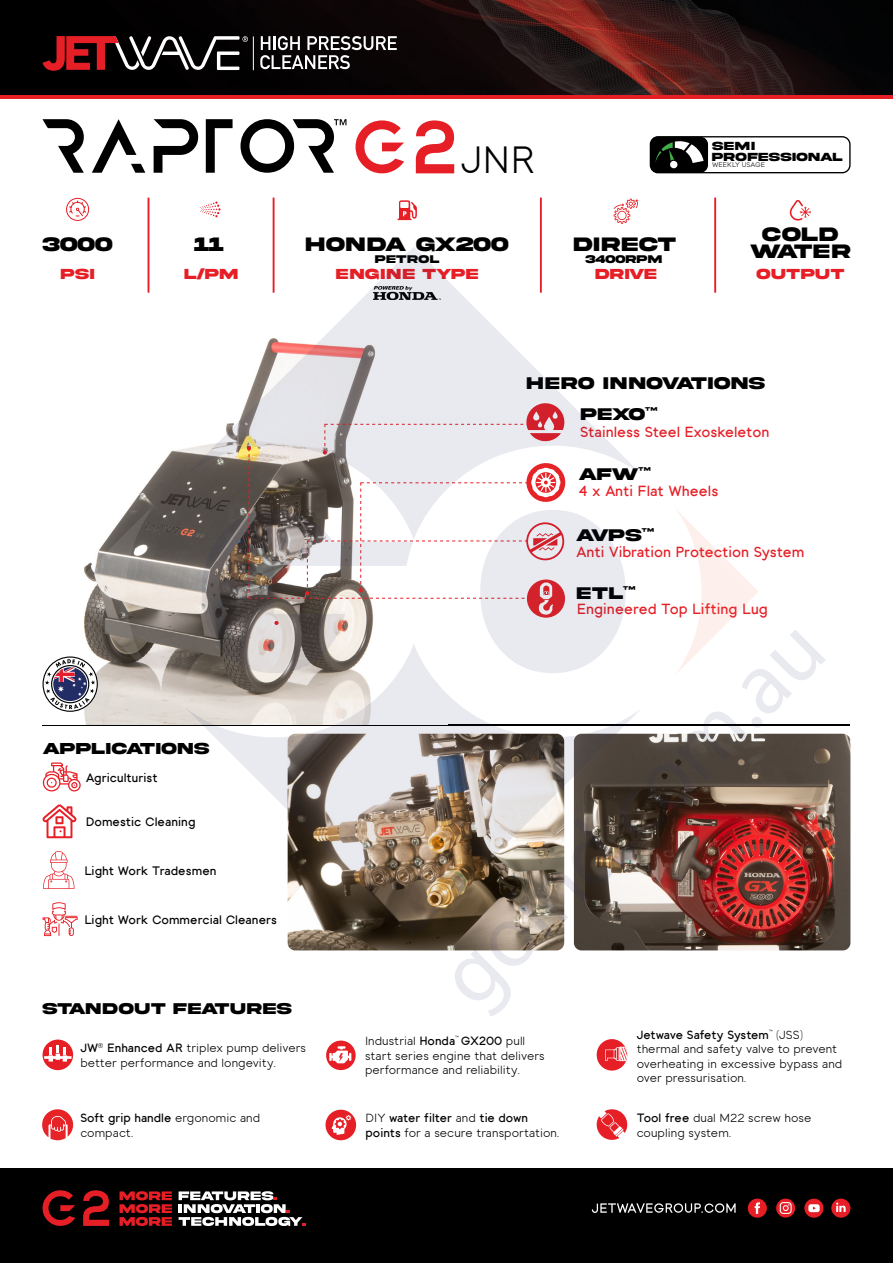
<style>
.page{position:relative;width:893px;height:1263px;background:#fff}
.page>*{position:absolute;margin:0;border:0;box-sizing:border-box;transform-origin:0 0}
.t1{font:38.7px "Toma Sans";color:#000}
.t2{font:700 20.55px "Akira Expanded Super";color:#000}
.t3{font:700 20.55px/17.1px "Akira Expanded Super";letter-spacing:.05em;color:#000;text-align:center}
.t4{font:700 17.85px/30.9px "Akira Expanded Super";letter-spacing:.05em;color:#000}
.t5{font:700 16.8px "Akira Expanded Super";letter-spacing:.055em;color:#000}
.t6{font:700 16.5px "Akira Expanded Super";letter-spacing:.05em;color:#000}
.t7{font:700 15.3px "Akira Expanded Super";letter-spacing:.055em;color:#e61e26}
.t8{font:700 15.3px "Akira Expanded Super";letter-spacing:.085em;color:#e61e26}
.t9{font:600 14.55px "Toma Sans";color:#e61e26}
.t10{font:700 12.45px/10.5px "Akira Expanded Super";letter-spacing:.05em;color:#000}
.t11{font:600 12.15px "Toma Sans";color:#000}
.t12{font:12px/14.4px "Toma Sans";color:#000}
.t13{font:700 11.85px "Akira Expanded Super";color:#000}
.t14{font:700 11.85px "Akira Expanded Super";letter-spacing:.05em;color:#000}
.t15{font:6.9px "Toma Sans";color:#000}
.s1{font-weight:600}
</style>
<div class="page">
<div style="left:650px;top:137px;width:58px;height:36px;background:#000;border-radius:8px"></div>
<div style="left:650px;top:136px;width:201px;height:37px;border:1px solid #000;border-radius:8px"></div>
<svg style="left:655px;top:141px;width:48px;height:27px"></svg>
<svg style="left:596px;top:1109px;width:32px;height:31px"></svg>
<img style="left:0;top:0;width:893px;height:95px">
<hr style="left:253px;top:36px;width:1px;height:34px;background:#fff">
<svg style="left:260px;top:36px;width:137px;height:33px"></svg>
<svg style="left:43px;top:36px;width:205px;height:35px;background:#563032"></svg>
<hr style="left:43px;top:724px;width:807px;height:2px;background:#000">
<div style="left:0;top:1168px;width:893px;height:95px;background:#000"></div>
<svg style="left:43px;top:1190px;width:32px;height:36px"></svg>
<svg style="left:83px;top:1190px;width:26px;height:36px"></svg>
<svg style="left:120px;top:1191px;width:52px;height:35px"></svg>
<svg style="left:179px;top:1191px;width:127px;height:35px"></svg>
<div style="left:748px;top:1198px;width:19px;height:20px;background:#e61e26;border-radius:50%"></div>
<svg style="left:755px;top:1202px;width:5px;height:12px"></svg>
<svg style="left:776px;top:1198px;width:19px;height:19px"></svg>
<svg style="left:804px;top:1198px;width:19px;height:20px"></svg>
<svg style="left:808px;top:1204px;width:12px;height:8px"></svg>
<svg style="left:831px;top:1198px;width:19px;height:20px"></svg>
<svg style="left:836px;top:1202px;width:10px;height:10px"></svg>
<svg style="left:592px;top:1203px;width:144px;height:10px"></svg>
<hr style="left:0;top:95px;width:893px;height:4px;background:#e61e26">
<img style="left:826px;top:734px;width:24px;height:216px">
<svg style="left:326px;top:1040px;width:30px;height:30px"></svg>
<svg style="left:596px;top:1039px;width:32px;height:32px"></svg>
<svg style="left:43px;top:902px;width:35px;height:34px"></svg>
<svg style="left:43px;top:762px;width:38px;height:30px"></svg>
<svg style="left:43px;top:851px;width:31px;height:38px"></svg>
<svg style="left:789px;top:200px;width:22px;height:21px"></svg>
<svg style="left:397px;top:200px;width:20px;height:20px"></svg>
<svg style="left:66px;top:198px;width:23px;height:23px"></svg>
<svg style="left:200px;top:201px;width:21px;height:16px"></svg>
<hr style="left:148px;top:198px;width:1px;height:95px;background:#e61e26">
<hr style="left:273px;top:198px;width:2px;height:95px;background:#e61e26">
<hr style="left:540px;top:198px;width:2px;height:95px;background:#e61e26">
<hr style="left:714px;top:198px;width:2px;height:95px;background:#e61e26">
<svg style="left:614px;top:199px;width:24px;height:25px"></svg>
<img style="left:84px;top:449px;width:118px;height:275px">
<svg style="left:42px;top:1109px;width:32px;height:32px"></svg>
<svg style="left:42px;top:804px;width:34px;height:34px"></svg>
<div style="left:43px;top:1039px;width:30px;height:31px;background:#e61e26;border-radius:50%"></div>
<svg style="left:44px;top:1045px;width:28px;height:16px"></svg>
<svg style="left:356px;top:120px;width:48px;height:53px"></svg>
<svg style="left:416px;top:120px;width:38px;height:53px"></svg>
<svg style="left:43px;top:119px;width:41px;height:54px"></svg>
<svg style="left:92px;top:119px;width:53px;height:54px"></svg>
<svg style="left:154px;top:119px;width:44px;height:54px"></svg>
<svg style="left:206px;top:119px;width:27px;height:54px"></svg>
<svg style="left:240px;top:119px;width:106px;height:54px"></svg>
<svg style="left:325px;top:1109px;width:32px;height:32px"></svg>
<svg style="left:185px;top:247px;width:385px;height:293px"></svg>
<svg style="left:185px;top:643px;width:17px;height:82px"></svg>
<svg style="left:43px;top:506px;width:111px;height:206px"></svg>
<svg style="left:202px;top:403px;width:624px;height:613px"></svg>
<h1 class="t1" style="left:461px;top:128px;width:77px">JNR</h1>
<h2 class="t2" style="left:43px;top:235px;width:72px">3000</h2>
<h2 class="t2" style="left:194px;top:235px;width:31px">11</h2>
<h2 class="t2" style="left:306px;top:235px;width:204px">HONDA GX200</h2>
<p class="t14" style="left:375px;top:254px;width:66px">PETROL</p>
<p class="t7" style="left:61px;top:267px;width:35px">PSI</p>
<p class="t7" style="left:184px;top:267px;width:55px">L/PM</p>
<p class="t8" style="left:336px;top:267px;width:144px">ENGINE TYPE</p>
<h2 class="t2" style="left:574px;top:235px;width:104px">DIRECT</h2>
<p class="t7" style="left:595px;top:267px;width:63px">DRIVE</p>
<p class="t13" style="left:585px;top:254px;width:78px">3400RPM</p>
<p class="t10" style="left:712px;top:141px;width:132px">SEMI<br>PROFESSIONAL</p>
<p class="t15" style="left:712px;top:160px;width:55px">WEEKLY USAGE</p>
<h2 class="t3" style="left:750px;top:226px;width:102px">COLD<br>WATE R</h2>
<p class="t7" style="left:756px;top:267px;width:89px">OUTPUT</p>
<h3 class="t4" style="left:581px;top:368px;width:186px;text-indent:-54px">HERO INNOVATIONS<br>PEXO<sup>™</sup></h3>
<p class="t9" style="left:580px;top:420px;width:191px">Stainless Steel Exoskeleton</p>
<h3 class="t4" style="left:579px;top:459px;width:73px">AFW<sup>™</sup></h3>
<p class="t9" style="left:579px;top:479px;width:141px">4 x Anti Flat Wheels</p>
<h3 class="t4" style="left:576px;top:520px;width:79px">AVPS<sup>™</sup></h3>
<p class="t9" style="left:576px;top:540px;width:230px">Anti Vibration Protection System</p>
<h3 class="t4" style="left:577px;top:578px;width:60px">ETL<sup>™</sup></h3>
<h3 class="t5" style="left:43px;top:741px;width:168px">APPLICATIONS</h3>
<p class="t11" style="left:86px;top:767px;width:73px">Agriculturist</p>
<p class="t11" style="left:86px;top:812px;width:111px">Domestic Cleaning</p>
<p class="t11" style="left:84px;top:861px;width:134px">Light Work Tradesmen</p>
<p class="t11" style="left:84px;top:910px;width:194px">Light Work Commercial Cleaners</p>
<p class="t9" style="left:577px;top:597px;width:193px">Engineered Top Lifting Lug</p>
<h3 class="t6" style="left:43px;top:1000px;width:251px">STANDOUT FEATURES</h3>
<p class="t12" style="left:80px;top:1040px;width:227px"><span class="s1">JW</span><sup>®</sup> <span class="s1">Enhanced AR</span> triplex pump delivers better performance and longevity.</p>
<p class="t12" style="left:365px;top:1033px;width:181px">Industrial <span class="s1">Honda</span><sup>™</sup> <span class="s1">GX200</span> pull start series engine that delivers performance and reliability.</p>
<p class="t12" style="left:637px;top:1026px;width:207px"><span class="s1">Jetwave Safety System</span><sup>™</sup> (JSS) thermal and safety valve to prevent overheating in excessive bypass and over pressurisation.</p>
<p class="t12" style="left:80px;top:1110px;width:181px"><span class="s1">Soft grip handle</span> ergonomic and compact.</p>
<p class="t12" style="left:366px;top:1110px;width:195px">DIY <span class="s1">water filter</span> and <span class="s1">tie down points</span> for a secure transportation.</p>
<p class="t12" style="left:637px;top:1110px;width:176px"><span class="s1">Tool free</span> dual M22 screw hose coupling system.</p>
</div>
